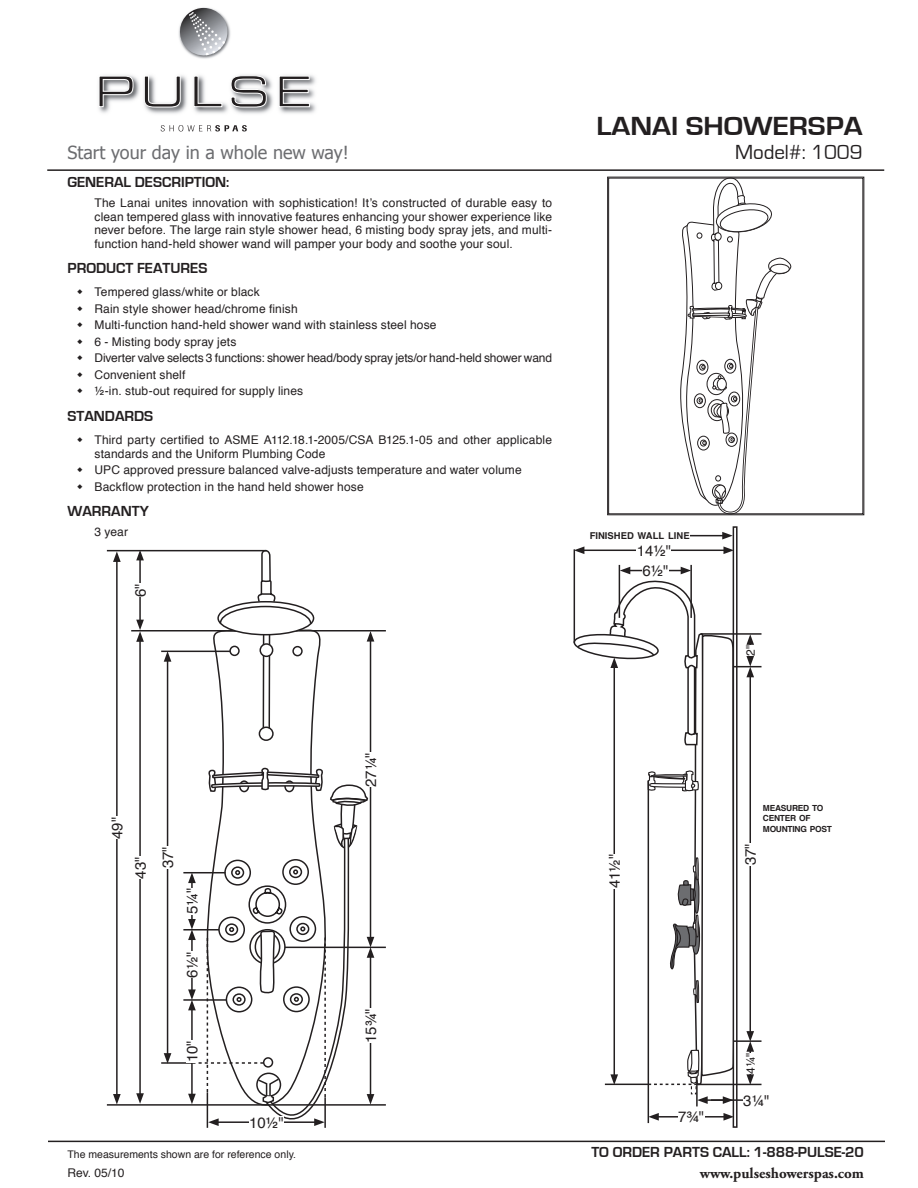
<style>
.page{position:relative;width:918px;height:1188px;background:#fff}
.page>*{position:absolute;margin:0;border:0;box-sizing:border-box;transform-origin:0 0}
.t1{font:700 27px "Eurostile";color:#231f20;scale:1.1 1}
.t2{font:21px "Eurostile";color:#231f20}
.t3{font:18px "Tahoma";color:#6c6d70}
.HEADING{font:700 15px "Eurostile";color:#231f20}
.t4{font:15px "Helvetica";color:#231f20}
.HEADING-2{font:700 15px "Adobe Garamond Pro";color:#231f20}
.Bulleted_list{font:12px/13.5px "Helvetica";letter-spacing:.01em;color:#231f20}
.Body{font:12px/13.5px "Helvetica";letter-spacing:.01em;color:#231f20;text-align:justify}
.Bulleted_list-2{font:12px "Helvetica";letter-spacing:-.01em;color:#231f20}
.t5{font:10.5px "Helvetica";color:#231f20}
.t6{font:700 9.45px "Helvetica";color:#231f20}
.t7{font:700 8.4px/10.5px "Helvetica";letter-spacing:-.03em;color:#231f20}
</style>
<div class="page">
<svg style="left:607px;top:176px;width:258px;height:340px"></svg>
<hr style="left:48px;top:1141px;width:837px;height:1px;background:#231f20">
<hr style="left:47px;top:169px;width:837px;height:2px;background:#231f20">
<img style="left:193px;top:7px;width:38px;height:52px">
<svg style="left:161px;top:125px;width:86px;height:6px"></svg>
<img style="left:98px;top:74px;width:218px;height:40px">
<svg style="left:99px;top:76px;width:34px;height:31px"></svg>
<svg style="left:144px;top:76px;width:37px;height:31px"></svg>
<svg style="left:194px;top:76px;width:28px;height:31px"></svg>
<svg style="left:231px;top:75px;width:36px;height:32px"></svg>
<svg style="left:279px;top:76px;width:31px;height:31px"></svg>
<svg style="left:178px;top:8px;width:51px;height:48px"></svg>
<hr style="left:131px;top:630px;width:255px;height:2px;background:#231f20">
<svg style="left:202px;top:629px;width:128px;height:138px"></svg>
<div style="left:259px;top:727px;width:14px;height:13px;background:#fff;border-radius:50%"></div>
<div style="left:259px;top:727px;width:15px;height:14px;border:2px solid #231f20;border-radius:50%"></div>
<svg style="left:219px;top:549px;width:93px;height:181px"></svg>
<div style="left:733px;top:526px;width:5px;height:602px;border:2px solid #231f20"></div>
<hr style="left:107px;top:550px;width:160px;height:1px;background:#231f20">
<hr style="left:107px;top:1104px;width:279px;height:2px;background:#231f20">
<hr style="left:183px;top:872px;width:42px;height:1px;background:#231f20">
<hr style="left:183px;top:929px;width:36px;height:2px;background:#231f20">
<hr style="left:183px;top:999px;width:43px;height:2px;background:#231f20">
<hr style="left:161px;top:651px;width:69px;height:1px;background:#231f20">
<hr style="left:161px;top:1062px;width:31px;height:2px;background:#231f20">
<hr style="left:285px;top:947px;width:101px;height:1px;background:#231f20">
<hr style="left:370px;top:639px;width:1px;height:300px;background:#231f20">
<svg style="left:367px;top:631px;width:7px;height:11px"></svg>
<hr style="left:139px;top:558px;width:2px;height:64px;background:#231f20">
<svg style="left:136px;top:551px;width:8px;height:9px"></svg>
<hr style="left:139px;top:639px;width:2px;height:457px;background:#231f20">
<svg style="left:136px;top:620px;width:8px;height:22px"></svg>
<svg style="left:136px;top:1093px;width:8px;height:11px"></svg>
<hr style="left:167px;top:659px;width:1px;height:396px;background:#231f20">
<svg style="left:164px;top:652px;width:7px;height:10px"></svg>
<svg style="left:164px;top:1053px;width:7px;height:11px"></svg>
<hr style="left:116px;top:560px;width:2px;height:536px;background:#231f20">
<svg style="left:113px;top:551px;width:8px;height:11px"></svg>
<svg style="left:113px;top:1094px;width:8px;height:11px"></svg>
<svg style="left:188px;top:767px;width:186px;height:376px"></svg>
<div style="left:111px;top:817px;width:11px;height:22px;background:#fff"></div>
<div style="left:249px;top:1117px;width:35px;height:11px;background:#fff"></div>
<div style="left:134px;top:857px;width:12px;height:22px;background:#fff"></div>
<div style="left:186px;top:1040px;width:11px;height:22px;background:#fff"></div>
<div style="left:365px;top:1009px;width:11px;height:34px;background:#fff"></div>
<div style="left:134px;top:583px;width:12px;height:14px;background:#fff"></div>
<div style="left:186px;top:952px;width:12px;height:26px;background:#fff"></div>
<div style="left:365px;top:752px;width:11px;height:35px;background:#fff"></div>
<div style="left:162px;top:846px;width:11px;height:22px;background:#fff"></div>
<div style="left:186px;top:888px;width:12px;height:26px;background:#fff"></div>
<hr style="left:574px;top:549px;width:1px;height:94px;background:#231f20">
<hr style="left:619px;top:565px;width:1px;height:53px;background:#231f20">
<hr style="left:690px;top:565px;width:2px;height:53px;background:#231f20">
<hr style="left:582px;top:550px;width:144px;height:1px;background:#231f20">
<svg style="left:574px;top:546px;width:10px;height:8px"></svg>
<svg style="left:723px;top:546px;width:11px;height:8px"></svg>
<hr style="left:680px;top:535px;width:45px;height:1px;background:#231f20">
<svg style="left:722px;top:532px;width:11px;height:7px"></svg>
<svg style="left:574px;top:567px;width:188px;height:576px"></svg>
<hr style="left:711px;top:1099px;width:58px;height:2px;background:#231f20">
<div style="left:590px;top:529px;width:100px;height:10px;background:#fff"></div>
<div style="left:642px;top:565px;width:27px;height:11px;background:#fff"></div>
<div style="left:637px;top:545px;width:34px;height:11px;background:#fff"></div>
<div style="left:743px;top:1094px;width:26px;height:12px;background:#fff"></div>
<div style="left:746px;top:1053px;width:9px;height:21px;background:#fff"></div>
<div style="left:745px;top:843px;width:11px;height:22px;background:#fff"></div>
<div style="left:609px;top:854px;width:11px;height:34px;background:#fff"></div>
<div style="left:746px;top:645px;width:9px;height:11px;background:#fff"></div>
<div style="left:678px;top:1111px;width:26px;height:11px;background:#fff"></div>
<p class="t3" style="left:68px;top:140px;width:283px">Start your day in a whole new way!</p>
<p class="HEADING" style="left:68px;top:174px;width:163px">GENERAL DESCRIPTION:</p>
<p class="Body" style="left:94px;top:197px;width:459px">The Lanai unites innovation with sophistication! It’s constructed of durable easy to clean tempered glass with innovative features enhancing your shower experience like never before. The large rain style shower head, 6 misting body spray jets, and multi&shy;function hand-held shower wand will pamper your body and soothe your soul.</p>
<p class="HEADING" style="left:68px;top:260px;width:141px">PRODUCT FEATURES</p>
<p class="Bulleted_list" style="left:94px;top:286px;width:167px">Tempered glass/white or black</p>
<p class="Bulleted_list" style="left:94px;top:302px;width:205px">Rain style shower head/chrome finish</p>
<p class="Bulleted_list" style="left:94px;top:319px;width:344px">Multi-function hand-held shower wand with stainless steel hose</p>
<p class="Bulleted_list" style="left:94px;top:335px;width:143px">6 - Misting body spray jets</p>
<p class="Bulleted_list-2" style="left:94px;top:349px;width:459px">Diverter valve selects 3 functions: shower head/body spray jets/or hand-held shower wand</p>
<p class="Bulleted_list" style="left:94px;top:368px;width:92px">Convenient shelf</p>
<p class="Bulleted_list" style="left:94px;top:385px;width:210px">½-in. stub-out required for supply lines</p>
<p class="HEADING" style="left:68px;top:408px;width:87px">STANDARDS</p>
<p class="Bulleted_list" style="left:94px;top:434px;width:459px">Third party certified to ASME A112.18.1-2005/CSA B125.1-05 and other applicable standards and the Uniform Plumbing Code</p>
<p class="Bulleted_list" style="left:94px;top:464px;width:429px">UPC approved pressure balanced valve-adjusts temperature and water volume</p>
<p class="Bulleted_list" style="left:94px;top:480px;width:271px">Backflow protection in the hand held shower hose</p>
<p class="HEADING" style="left:68px;top:503px;width:83px">WARRANTY</p>
<p class="Body" style="left:94px;top:526px;width:35px">3 year</p>
<p class="t4" style="left:129px;top:597px;width:15px;rotate:-90deg">6"</p>
<p class="t1" style="left:597px;top:112px;width:243px">LANAI SHOWERSPA</p>
<p class="t2" style="left:735px;top:141px;width:129px">Model#: 1009</p>
<p class="t6" style="left:590px;top:528px;width:101px">FINISHED WALL LINE</p>
<p class="t4" style="left:637px;top:539px;width:36px">14½"</p>
<p class="t4" style="left:642px;top:559px;width:28px">6½"</p>
<p class="Body" style="left:744px;top:656px;width:12px;rotate:-90deg">2"</p>
<p class="t4" style="left:106px;top:839px;width:24px;rotate:-90deg">49"</p>
<p class="t4" style="left:129px;top:879px;width:24px;rotate:-90deg">43"</p>
<p class="t4" style="left:156px;top:868px;width:24px;rotate:-90deg">37"</p>
<p class="t4" style="left:181px;top:914px;width:28px;rotate:-90deg">5¼"</p>
<p class="t4" style="left:181px;top:978px;width:28px;rotate:-90deg">6½"</p>
<p class="t4" style="left:181px;top:1062px;width:24px;rotate:-90deg">10"</p>
<p class="t4" style="left:249px;top:1111px;width:36px">10½"</p>
<p class="t5" style="left:68px;top:1146px;width:230px">The measurements shown are for reference only.</p>
<p class="Body" style="left:68px;top:1167px;width:59px">Rev. 05/10</p>
<p class="t4" style="left:359px;top:787px;width:36px;rotate:-90deg">27¼"</p>
<p class="t4" style="left:359px;top:1043px;width:36px;rotate:-90deg">15¾"</p>
<p class="t4" style="left:603px;top:888px;width:36px;rotate:-90deg">41½"</p>
<p class="t7" style="left:763px;top:803px;width:71px">MEASURED TO<br>CENTER OF<br>MOUNTING POST</p>
<p class="t4" style="left:739px;top:865px;width:24px;rotate:-90deg">37"</p>
<p class="t4" style="left:678px;top:1106px;width:28px">7¾"</p>
<p class="Body" style="left:744px;top:1074px;width:22px;rotate:-90deg">4¼"</p>
<p class="t4" style="left:743px;top:1089px;width:28px">3¼"</p>
<p class="HEADING" style="left:591px;top:1144px;width:274px">TO ORDER PARTS CALL: 1-888-PULSE-20</p>
<p class="HEADING-2" style="left:700px;top:1164px;width:166px">www.pulseshowerspas.com</p>
</div>
